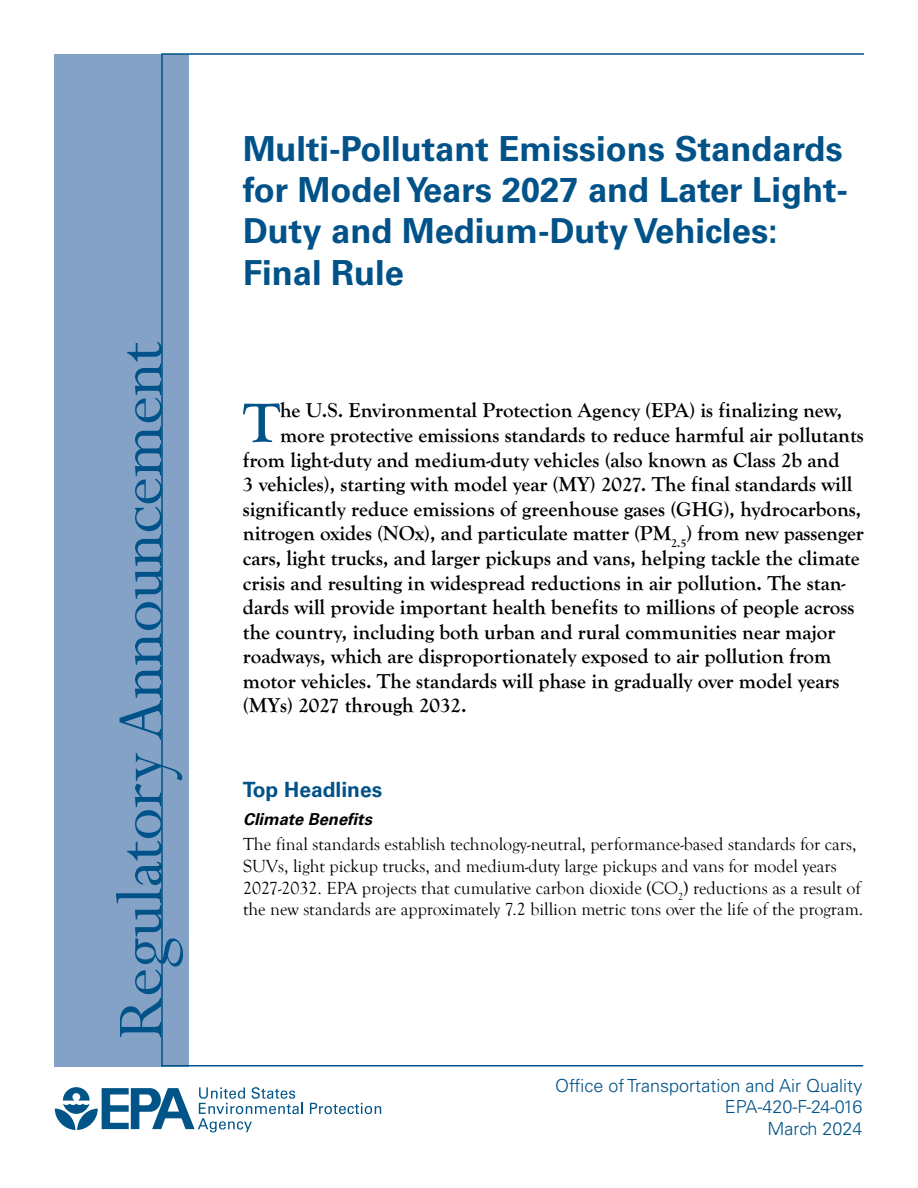
<style>
.page{position:relative;width:918px;height:1188px;background:#fff}
.page>*{position:absolute;margin:0;border:0;box-sizing:border-box;transform-origin:0 0}
.t1{font:72px "Perpetua";color:#005288}
.t2{font:700 57.6px "Goudy Old Style T";color:#005288}
.t3{font:700 34.5px/41.4px "Univers LT Std";color:#005288}
.t4{font:700 21px "Goudy Old Style T";color:#000}
.t5{font:700 21px "Univers LT Std";color:#005288}
.t6{font:18px/21.6px "Goudy Old Style T";color:#000}
.t7{font:300 18px/21.6px "Univers LT Std";color:#005288;text-align:right}
.t8{font:italic 700 16.5px "Univers LT Std";color:#000}
</style>
<div class="page">
<div style="left:54px;top:54px;width:134px;height:1012px;background:#83a2c6"></div>
<hr style="left:161px;top:54px;width:2px;height:1012px;background:#005288">
<hr style="left:161px;top:1065px;width:702px;height:1px;background:#005288">
<hr style="left:161px;top:53px;width:703px;height:2px;background:#005288">
<svg style="left:310px;top:1103px;width:71px;height:11px"></svg>
<svg style="left:55px;top:1087px;width:248px;height:45px"></svg>
<h1 class="t1" style="left:95px;top:1040px;width:699px;rotate:-90deg">Regulatory Announcement</h1>
<h1 class="t3" style="left:243px;top:128px;width:607px">Multi-Pollutant Emissions Standards for Model Years 2027 and Later Light-<br>Duty and Medium-Duty Vehicles:<br>Final Rule</h1>
<p class="t2" style="left:243px;top:391px;width:39px">T</p>
<p class="t4" style="left:280px;top:399px;width:564px">he U.S. Environmental Protection Agency (EPA) is finalizing new,</p>
<p class="t4" style="left:280px;top:423px;width:585px">more protective emissions standards to reduce harmful air pollutants</p>
<p class="t4" style="left:243px;top:448px;width:598px">from light-duty and medium-duty vehicles (also known as Class 2b and</p>
<p class="t4" style="left:243px;top:472px;width:611px">3 vehicles), starting with model year (MY) 2027. The final standards will</p>
<p class="t4" style="left:243px;top:497px;width:620px">significantly reduce emissions of greenhouse gases (GHG), hydrocarbons,</p>
<p class="t4" style="left:243px;top:522px;width:622px">nitrogen oxides (NOx), and particulate matter (PM<sub>2.5</sub>) from new passenger</p>
<p class="t4" style="left:243px;top:546px;width:618px">cars, light trucks, and larger pickups and vans, helping tackle the climate</p>
<p class="t4" style="left:243px;top:571px;width:604px">crisis and resulting in widespread reductions in air pollution. The stan-</p>
<p class="t4" style="left:243px;top:595px;width:613px">dards will provide important health benefits to millions of people across</p>
<p class="t4" style="left:243px;top:620px;width:594px">the country, including both urban and rural communities near major</p>
<p class="t4" style="left:243px;top:645px;width:590px">roadways, which are disproportionately exposed to air pollution from</p>
<p class="t4" style="left:243px;top:669px;width:598px">motor vehicles. The standards will phase in gradually over model years</p>
<p class="t4" style="left:243px;top:694px;width:225px">(MYs) 2027 through 2032.</p>
<h3 class="t5" style="left:243px;top:777px;width:141px">Top Headlines</h3>
<h4 class="t8" style="left:243px;top:810px;width:130px">Climate Benefts</h4>
<p class="t6" style="left:243px;top:834px;width:622px">The final standards establish technology-neutral, performance-based standards for cars, SUVs, light pickup trucks, and medium-duty large pickups and vans for model years 2027-2032. EPA projects that cumulative carbon dioxide (CO<sub>2</sub>) reductions as a result of the new standards are approximately 7.2 billion metric tons over the life of the program.</p>
<p class="t7" style="left:555px;top:1074px;width:309px">Offce of Transportation and Air Quality<br>EPA-420-F-24-016<br>March 2024</p>
</div>
